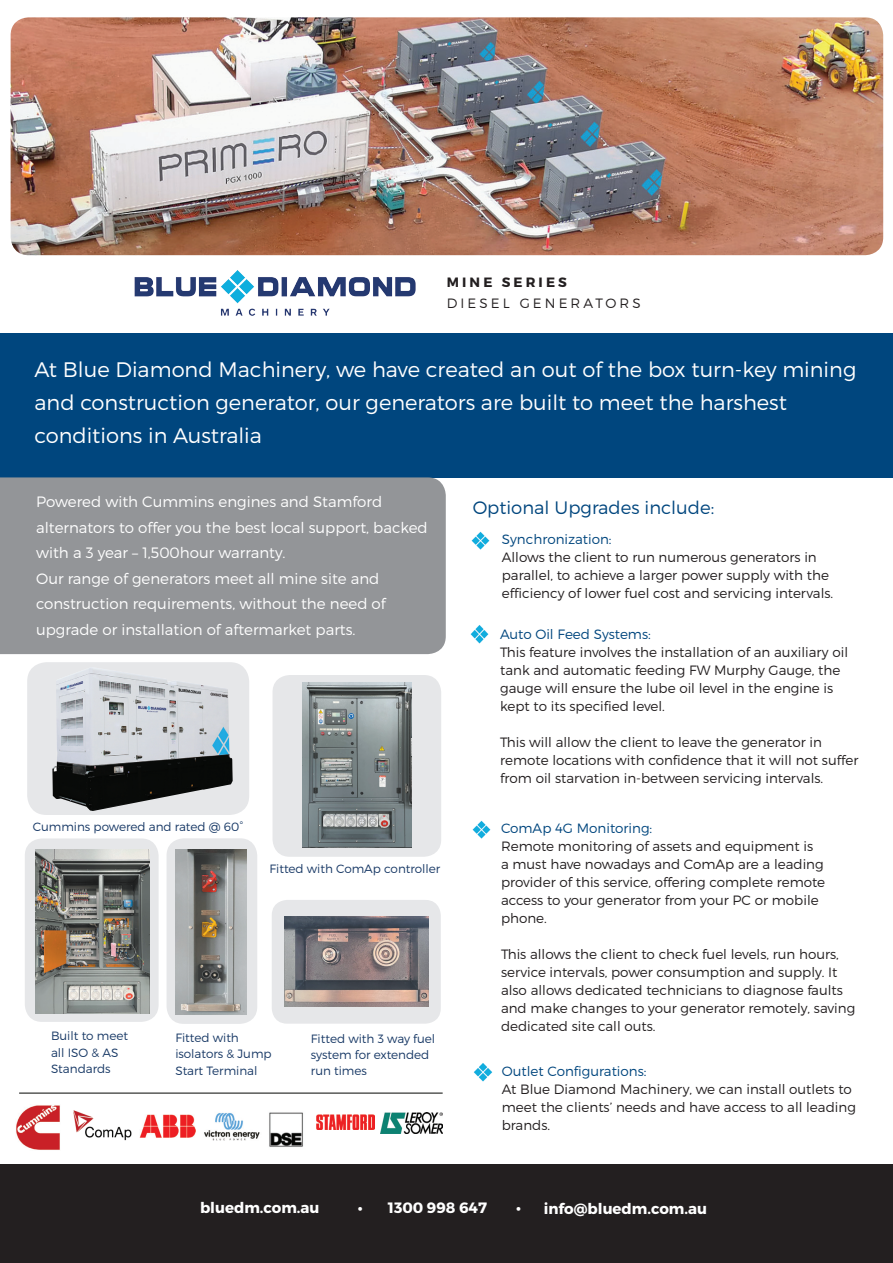
<style>
.page{position:relative;width:893px;height:1263px;background:#fff}
.page>*{position:absolute;margin:0;border:0;box-sizing:border-box;transform-origin:0 0}
.t1{font:300 21px/33px "Montserrat";color:#fff}
.t2{font:300 18px "Montserrat";color:#00467e}
.t3{font:300 15px/25.5px "Montserrat";color:#fff}
.t4{font:700 15px "Montserrat";color:#fff}
.t5{font:300 13.5px/18px "Montserrat";color:#231f20}
.t6{font:300 13.5px "Montserrat";color:#00467e}
.t7{font:300 13.5px "Montserrat";letter-spacing:.23em;color:#231f20}
.t8{font:700 13.5px "Montserrat";letter-spacing:.23em;color:#231f20}
.t9{font:300 12px/16.2px "Montserrat";letter-spacing:-.005em;color:#173865}
</style>
<div class="page">
<div style="left:167px;top:838px;width:90px;height:186px;background:#e6e7e9;border-radius:17px"></div>
<div style="left:25px;top:838px;width:134px;height:184px;background:#e6e7e9;border-radius:17px"></div>
<div style="left:272px;top:900px;width:169px;height:124px;background:#e6e7e9;border-radius:15px"></div>
<div style="left:27px;top:662px;width:222px;height:153px;background:#e6e7e9;border-radius:19px"></div>
<div style="left:273px;top:675px;width:168px;height:182px;background:#e6e7e9;border-radius:17px"></div>
<div style="left:0;top:333px;width:893px;height:144px;background:#00467e"></div>
<div style="left:0;top:1165px;width:893px;height:98px;background:#231f20"></div>
<img style="left:11px;top:17px;width:872px;height:238px">
<img style="left:92px;top:224px;width:341px;height:92px">
<div style="left:0;top:477px;width:446px;height:177px;background:#939598"></div>
<img style="left:472px;top:820px;width:19px;height:19px">
<img style="left:473px;top:1063px;width:20px;height:19px">
<img style="left:470px;top:625px;width:19px;height:19px">
<img style="left:471px;top:531px;width:19px;height:19px">
<img style="left:302px;top:683px;width:110px;height:165px">
<img style="left:36px;top:849px;width:113px;height:165px">
<img style="left:176px;top:850px;width:71px;height:164px">
<img style="left:284px;top:916px;width:145px;height:90px">
<img style="left:16px;top:1105px;width:44px;height:45px">
<img style="left:269px;top:1112px;width:34px;height:35px">
<img style="left:73px;top:1110px;width:59px;height:31px">
<img style="left:204px;top:1113px;width:56px;height:28px">
<img style="left:140px;top:1115px;width:55px;height:22px">
<img style="left:381px;top:1113px;width:61px;height:20px">
<hr style="left:19px;top:1093px;width:424px;height:1px;background:#040503">
<img style="left:317px;top:1115px;width:58px;height:14px">
<img style="left:52px;top:669px;width:181px;height:142px">
<p class="t8" style="left:447px;top:273px;width:122px">MINE SERIES</p>
<p class="t7" style="left:447px;top:294px;width:195px">DIESEL GENERATORS</p>
<h1 class="t1" style="left:34px;top:353px;width:823px">At Blue Diamond Machinery, we have created an out of the box turn-key mining and construction generator, our generators are built to meet the harshest conditions in Australia</h1>
<p class="t3" style="left:36px;top:489px;width:393px">Powered with Cummins engines and Stamford alternators to offer you the best local support, backed with a 3 year – 1,500hour warranty.<br>Our range of generators meet all mine site and construction requirements, without the need of upgrade or installation of aftermarket parts.</p>
<p class="t9" style="left:33px;top:819px;width:212px">Cummins powered and rated @ 60°</p>
<p class="t9" style="left:269px;top:860px;width:172px">Fitted with ComAp controller</p>
<p class="t9" style="left:51px;top:1028px;width:79px">Built to meet all ISO &amp; AS<br>Standards</p>
<p class="t9" style="left:175px;top:1030px;width:98px">Fitted with isolators &amp; Jump<br>Start Terminal</p>
<p class="t9" style="left:311px;top:1030px;width:126px">Fitted with 3 way fuel system for extended run times</p>
<h2 class="t2" style="left:473px;top:496px;width:243px">Optional Upgrades include:</h2>
<p class="t6" style="left:502px;top:531px;width:111px">Synchronization:</p>
<p class="t5" style="left:502px;top:548px;width:333px">Allows the client to run numerous generators in parallel, to achieve a larger power supply with the efficiency of lower fuel cost and servicing intervals.</p>
<p class="t6" style="left:500px;top:625px;width:152px">Auto Oil Feed Systems:</p>
<p class="t5" style="left:500px;top:642px;width:349px">This feature involves the installation of an auxiliary oil tank and automatic feeding FW Murphy Gauge, the gauge will ensure the lube oil level in the engine is kept to its specified level.</p>
<p class="t5" style="left:500px;top:732px;width:360px">This will allow the client to leave the generator in remote locations with confidence that it will not suffer from oil starvation in-between servicing intervals.</p>
<p class="t6" style="left:501px;top:820px;width:153px">ComAp 4G Monitoring:</p>
<p class="t5" style="left:501px;top:837px;width:326px">Remote monitoring of assets and equipment is<br>a must have nowadays and ComAp are a leading provider of this service, offering complete remote access to your generator from your PC or mobile phone.</p>
<p class="t5" style="left:501px;top:945px;width:356px">This allows the client to check fuel levels, run hours, service intervals, power consumption and supply. It also allows dedicated technicians to diagnose faults and make changes to your generator remotely, saving dedicated site call outs.</p>
<p class="t6" style="left:502px;top:1063px;width:146px">Outlet Configurations:</p>
<p class="t5" style="left:502px;top:1080px;width:356px">At Blue Diamond Machinery, we can install outlets to meet the clients’ needs and have access to all leading brands.</p>
<p class="t4" style="left:200px;top:1199px;width:121px">bluedm.com.au</p>
<p class="t4" style="left:358px;top:1199px;width:131px">• 1300 998 647</p>
<p class="t4" style="left:516px;top:1199px;width:192px">• info@bluedm.com.au</p>
</div>
